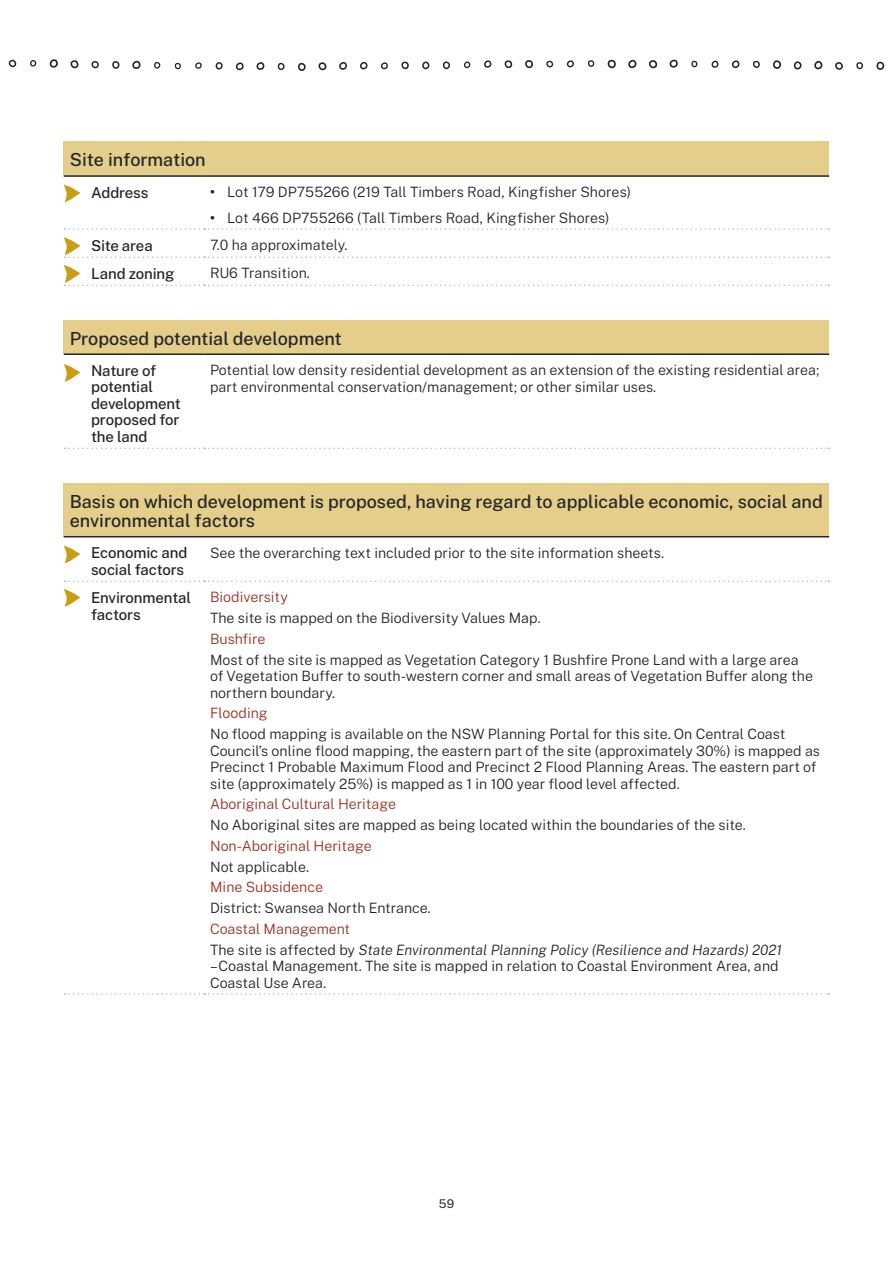
<style>
.page{position:relative;width:893px;height:1263px;background:#fff}
.page>*{position:absolute;margin:0;border:0;box-sizing:border-box;transform-origin:0 0}
.Heading_3__H3{font:500 18px/19.5px "Public Sans";color:#22272b}
.Site_Information_col{font:500 15px/16.5px "Public Sans";letter-spacing:-.01em;color:#22272b}
.Table_Body_Copy{font:300 14.25px/16.5px "Public Sans";color:#22272b}
.Table_Body_Copy-2{font:300 14.25px "Public Sans";color:#9e3224}
.Level_1_bullet{font:300 14.25px "Public Sans";letter-spacing:.005em;color:#22272b}
.Table_Body_Copy-3{font:italic 300 14.25px "Public Sans";color:#22272b}
.t1{font:12px "Public Sans";color:#22272b}
.s1{font-weight:700}
.s2{font-style:normal}
</style>
<div class="page">
<svg style="left:8px;top:59px;width:9px;height:9px"></svg>
<svg style="left:30px;top:60px;width:7px;height:7px"></svg>
<svg style="left:49px;top:59px;width:9px;height:9px"></svg>
<svg style="left:70px;top:60px;width:9px;height:9px"></svg>
<svg style="left:91px;top:61px;width:8px;height:8px"></svg>
<svg style="left:112px;top:61px;width:8px;height:8px"></svg>
<svg style="left:132px;top:60px;width:9px;height:9px"></svg>
<svg style="left:154px;top:62px;width:6px;height:7px"></svg>
<svg style="left:174px;top:62px;width:7px;height:8px"></svg>
<svg style="left:195px;top:62px;width:7px;height:7px"></svg>
<svg style="left:215px;top:62px;width:8px;height:8px"></svg>
<svg style="left:235px;top:62px;width:9px;height:9px"></svg>
<svg style="left:256px;top:62px;width:9px;height:8px"></svg>
<svg style="left:278px;top:63px;width:7px;height:7px"></svg>
<svg style="left:298px;top:63px;width:8px;height:8px"></svg>
<svg style="left:318px;top:62px;width:9px;height:9px"></svg>
<svg style="left:339px;top:62px;width:8px;height:8px"></svg>
<svg style="left:360px;top:61px;width:8px;height:9px"></svg>
<svg style="left:381px;top:62px;width:7px;height:8px"></svg>
<svg style="left:401px;top:61px;width:8px;height:9px"></svg>
<svg style="left:422px;top:61px;width:8px;height:9px"></svg>
<svg style="left:443px;top:61px;width:7px;height:8px"></svg>
<svg style="left:463px;top:61px;width:8px;height:8px"></svg>
<svg style="left:484px;top:60px;width:8px;height:8px"></svg>
<svg style="left:504px;top:60px;width:9px;height:9px"></svg>
<svg style="left:525px;top:60px;width:8px;height:9px"></svg>
<svg style="left:546px;top:60px;width:8px;height:8px"></svg>
<svg style="left:566px;top:60px;width:8px;height:8px"></svg>
<svg style="left:587px;top:60px;width:8px;height:7px"></svg>
<svg style="left:607px;top:59px;width:9px;height:10px"></svg>
<svg style="left:628px;top:59px;width:9px;height:10px"></svg>
<svg style="left:648px;top:60px;width:10px;height:9px"></svg>
<svg style="left:669px;top:59px;width:9px;height:9px"></svg>
<svg style="left:691px;top:60px;width:7px;height:8px"></svg>
<svg style="left:711px;top:60px;width:8px;height:8px"></svg>
<svg style="left:731px;top:60px;width:9px;height:8px"></svg>
<svg style="left:753px;top:60px;width:7px;height:8px"></svg>
<svg style="left:773px;top:60px;width:8px;height:9px"></svg>
<svg style="left:794px;top:61px;width:8px;height:9px"></svg>
<svg style="left:814px;top:60px;width:9px;height:10px"></svg>
<svg style="left:835px;top:62px;width:8px;height:8px"></svg>
<svg style="left:856px;top:62px;width:7px;height:8px"></svg>
<svg style="left:876px;top:62px;width:8px;height:8px"></svg>
<div style="left:64px;top:141px;width:765px;height:35px;background:#e5ce89"></div>
<svg style="left:65px;top:228px;width:764px;height:2px"></svg>
<hr style="left:64px;top:175px;width:140px;height:2px;background:#22272b">
<hr style="left:204px;top:175px;width:625px;height:2px;background:#22272b">
<div style="left:64px;top:320px;width:765px;height:34px;background:#e5ce89"></div>
<svg style="left:65px;top:448px;width:764px;height:1px"></svg>
<hr style="left:64px;top:353px;width:140px;height:2px;background:#22272b">
<hr style="left:204px;top:353px;width:625px;height:2px;background:#22272b">
<div style="left:64px;top:483px;width:765px;height:54px;background:#e5ce89"></div>
<svg style="left:65px;top:580px;width:764px;height:2px"></svg>
<svg style="left:65px;top:993px;width:764px;height:2px"></svg>
<hr style="left:64px;top:536px;width:140px;height:1px;background:#22272b">
<hr style="left:204px;top:536px;width:625px;height:1px;background:#22272b">
<svg style="left:64px;top:184px;width:16px;height:19px"></svg>
<svg style="left:64px;top:237px;width:765px;height:21px"></svg>
<svg style="left:64px;top:265px;width:765px;height:21px"></svg>
<svg style="left:64px;top:364px;width:16px;height:18px"></svg>
<svg style="left:64px;top:545px;width:16px;height:19px"></svg>
<svg style="left:64px;top:589px;width:16px;height:18px"></svg>
<h3 class="Heading_3__H3" style="left:70px;top:149px;width:137px">Site information</h3>
<p class="Site_Information_col" style="left:91px;top:183px;width:59px">Address</p>
<p class="Level_1_bullet" style="left:210px;top:182px;width:422px"><span class="s1">•</span> Lot 179 DP755266 (219 Tall Timbers Road, Kingfisher Shores)</p>
<p class="Level_1_bullet" style="left:210px;top:207px;width:401px"><span class="s1">•</span> Lot 466 DP755266 (Tall Timbers Road, Kingfisher Shores)</p>
<p class="Site_Information_col" style="left:91px;top:236px;width:63px">Site area</p>
<p class="Table_Body_Copy" style="left:210px;top:236px;width:139px">7.0 ha approximately.</p>
<p class="Site_Information_col" style="left:91px;top:264px;width:85px">Land zoning</p>
<p class="Table_Body_Copy" style="left:210px;top:264px;width:101px">RU6 Transition.</p>
<h3 class="Heading_3__H3" style="left:70px;top:327px;width:274px">Proposed potential development</h3>
<p class="Site_Information_col" style="left:91px;top:361px;width:92px">Nature of potential development proposed for the land</p>
<p class="Table_Body_Copy" style="left:210px;top:361px;width:611px">Potential low density residential development as an extension of the existing residential area; part environmental conservation/management; or other similar uses.</p>
<h3 class="Heading_3__H3" style="left:70px;top:490px;width:755px">Basis on which development is proposed, having regard to applicable economic, social and environmental factors</h3>
<p class="Site_Information_col" style="left:91px;top:544px;width:98px">Economic and social factors</p>
<p class="Table_Body_Copy" style="left:210px;top:543px;width:455px">See the overarching text included prior to the site information sheets.</p>
<p class="Site_Information_col" style="left:91px;top:588px;width:102px">Environmental factors</p>
<p class="Table_Body_Copy-2" style="left:210px;top:587px;width:79px">Biodiversity</p>
<p class="Table_Body_Copy" style="left:210px;top:609px;width:332px">The site is mapped on the Biodiversity Values Map.</p>
<p class="Table_Body_Copy-2" style="left:210px;top:628px;width:57px">Bushfire</p>
<p class="Table_Body_Copy" style="left:210px;top:650px;width:604px">Most of the site is mapped as Vegetation Category 1 Bushfire Prone Land with a large area of Vegetation Buffer to south-western corner and small areas of Vegetation Buffer along the northern boundary.</p>
<p class="Table_Body_Copy-2" style="left:210px;top:703px;width:59px">Flooding</p>
<p class="Table_Body_Copy" style="left:210px;top:725px;width:612px">No flood mapping is available on the NSW Planning Portal for this site. On Central Coast Council’s online flood mapping, the eastern part of the site (approximately 30%) is mapped as Precinct 1 Probable Maximum Flood and Precinct 2 Flood Planning Areas. The eastern part of site (approximately 25%) is mapped as 1 in 100 year flood level affected.</p>
<p class="Table_Body_Copy-2" style="left:210px;top:794px;width:188px">Aboriginal Cultural Heritage</p>
<p class="Table_Body_Copy" style="left:210px;top:816px;width:537px">No Aboriginal sites are mapped as being located within the boundaries of the site.</p>
<p class="Table_Body_Copy-2" style="left:210px;top:835px;width:163px">Non-Aboriginal Heritage</p>
<p class="Table_Body_Copy" style="left:210px;top:857px;width:100px">Not applicable.</p>
<p class="Table_Body_Copy-2" style="left:210px;top:877px;width:114px">Mine Subsidence</p>
<p class="Table_Body_Copy" style="left:210px;top:899px;width:222px">District: Swansea North Entrance.</p>
<p class="Table_Body_Copy-2" style="left:210px;top:918px;width:142px">Coastal Management</p>
<p class="Table_Body_Copy-3" style="left:210px;top:940px;width:573px"><span class="s2">The site is affected by</span> State Environmental Planning Policy (Resilience and Hazards) 2021</p>
<p class="Table_Body_Copy" style="left:210px;top:957px;width:570px">– Coastal Management. The site is mapped in relation to Coastal Environment Area, and<br>Coastal Use Area.</p>
<p class="t1" style="left:439px;top:1195px;width:17px">59</p>
</div>
